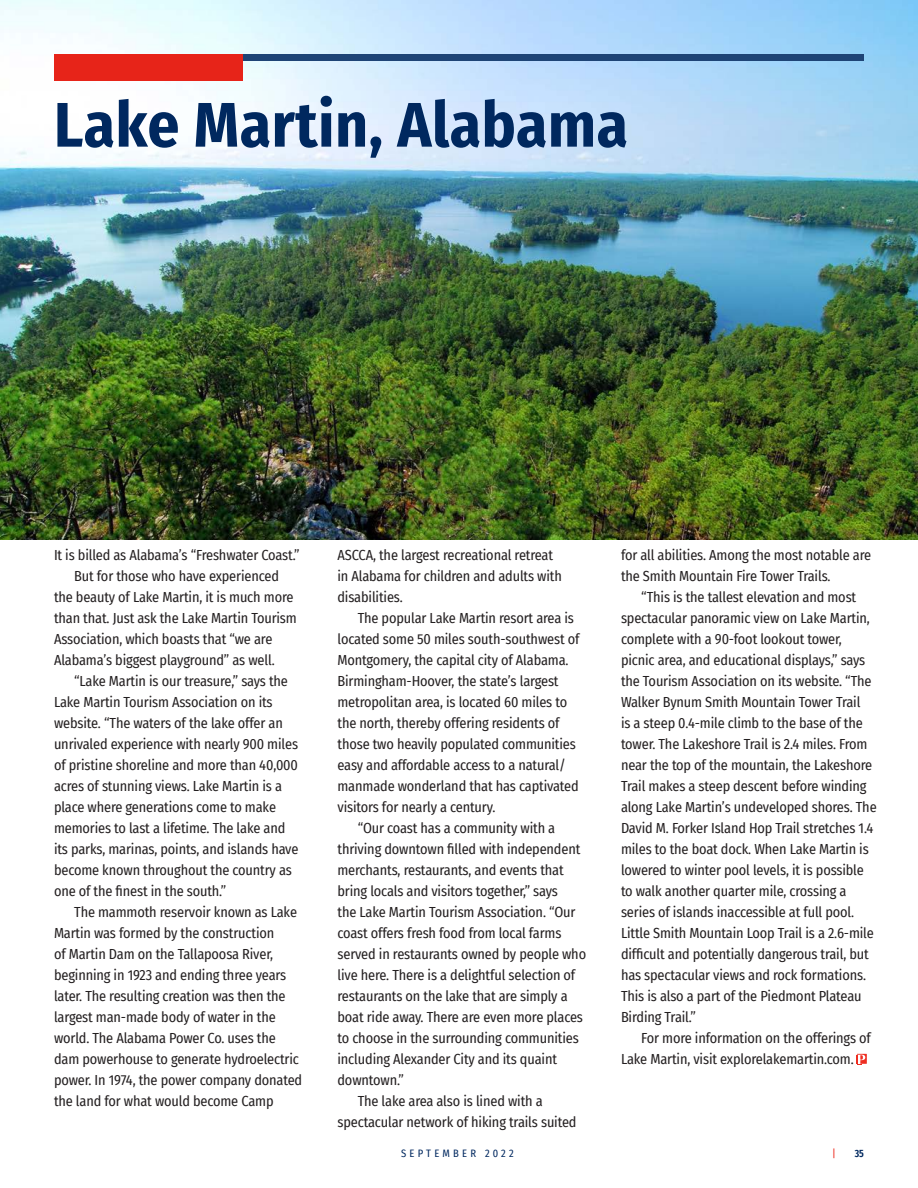
<style>
.page{position:relative;width:918px;height:1188px;background:#fff}
.page>*{position:absolute;margin:0;border:0;box-sizing:border-box;transform-origin:0 0}
.t1{font:700 63px "Fira Sans Condensed";letter-spacing:.01em;color:#00285f}
.t2{font:14.25px/21px "Fira Sans Condensed";letter-spacing:-.01em;color:#231f20}
.t3{font:10.5px "Fira Sans Condensed";letter-spacing:.31em;color:#00285f}
.t4{font:600 extra-condensed 10.5px "Fira Sans";color:#00285f}
.t5{font:10.5px "Fira Sans Condensed";color:#ee2e22}
</style>
<div class="page">
<img style="left:0;top:0;width:918px;height:540px">
<div style="left:54px;top:54px;width:810px;height:7px;background:#1e4476"></div>
<div style="left:54px;top:54px;width:189px;height:27px;background:#e72419"></div>
<svg style="left:857px;top:1054px;width:10px;height:11px"></svg>
<p class="t1" style="left:54px;top:72px;width:575px">Lake Martin, Alabama</p>
<p class="t2" style="left:54px;top:544px;width:247px">It is billed as Alabama’s “Freshwater Coast.”</p>
<p class="t2" style="left:54px;top:565px;width:244px;text-indent:20px">But for those who have experienced the beauty of Lake Martin, it is much more than that. Just ask the Lake Martin Tourism Association, which boasts that “we are Alabama’s biggest playground” as well.</p>
<p class="t2" style="left:54px;top:670px;width:246px;text-indent:20px">“Lake Martin is our treasure,” says the Lake Martin Tourism Association on its website. “The waters of the lake offer an unrivaled experience with nearly 900 miles of pristine shoreline and more than 40,000 acres of stunning views. Lake Martin is a place where generations come to make memories to last a lifetime. The lake and its parks, marinas, points, and islands have become known throughout the country as one of the finest in the south.”</p>
<p class="t2" style="left:54px;top:901px;width:250px;text-indent:20px">The mammoth reservoir known as Lake Martin was formed by the construction<br>of Martin Dam on the Tallapoosa River, beginning in 1923 and ending three years later. The resulting creation was then the largest man-made body of water in the world. The Alabama Power Co. uses the dam powerhouse to generate hydroelectric power. In 1974, the power company donated the land for what would become Camp</p>
<p class="t2" style="left:338px;top:544px;width:226px">ASCCA, the largest recreational retreat in Alabama for children and adults with disabilities.</p>
<p class="t2" style="left:338px;top:607px;width:243px;text-indent:20px">The popular Lake Martin resort area is located some 50 miles south-southwest of Montgomery, the capital city of Alabama.<br>Birmingham-Hoover, the state’s largest metropolitan area, is located 60 miles to the north, thereby offering residents of those two heavily populated communities easy and affordable access to a natural/ manmade wonderland that has captivated visitors for nearly a century.</p>
<p class="t2" style="left:338px;top:817px;width:250px;text-indent:20px">“Our coast has a community with a thriving downtown filled with independent merchants, restaurants, and events that bring locals and visitors together,” says<br>the Lake Martin Tourism Association. “Our coast offers fresh food from local farms served in restaurants owned by people who live here. There is a delightful selection of restaurants on the lake that are simply a boat ride away. There are even more places to choose in the surrounding communities including Alexander City and its quaint downtown.”</p>
<p class="t2" style="left:338px;top:1090px;width:241px;text-indent:20px">The lake area also is lined with a spectacular network of hiking trails suited</p>
<p class="t2" style="left:621px;top:544px;width:252px">for all abilities. Among the most notable are the Smith Mountain Fire Tower Trails.</p>
<p class="t2" style="left:621px;top:586px;width:257px;text-indent:20px">“This is the tallest elevation and most spectacular panoramic view on Lake Martin, complete with a 90-foot lookout tower, picnic area, and educational displays,” says the Tourism Association on its website. “The Walker Bynum Smith Mountain Tower Trail<br>is a steep 0.4-mile climb to the base of the tower. The Lakeshore Trail is 2.4 miles. From near the top of the mountain, the Lakeshore Trail makes a steep descent before winding along Lake Martin’s undeveloped shores. The David M. Forker Island Hop Trail stretches 1.4 miles to the boat dock. When Lake Martin is lowered to winter pool levels, it is possible to walk another quarter mile, crossing a series of islands inaccessible at full pool.<br>Little Smith Mountain Loop Trail is a 2.6-mile difficult and potentially dangerous trail, but has spectacular views and rock formations.<br>This is also a part of the Piedmont Plateau Birding Trail.”</p>
<p class="t2" style="left:621px;top:1027px;width:251px;text-indent:20px">For more information on the offerings of<br>Lake Martin, visit explorelakemartin.com.</p>
<p class="t3" style="left:401px;top:1146px;width:114px">SEPTEMBER 2022</p>
<p class="t5" style="left:832px;top:1146px;width:5px">|</p>
<p class="t4" style="left:855px;top:1145px;width:11px">35</p>
</div>
